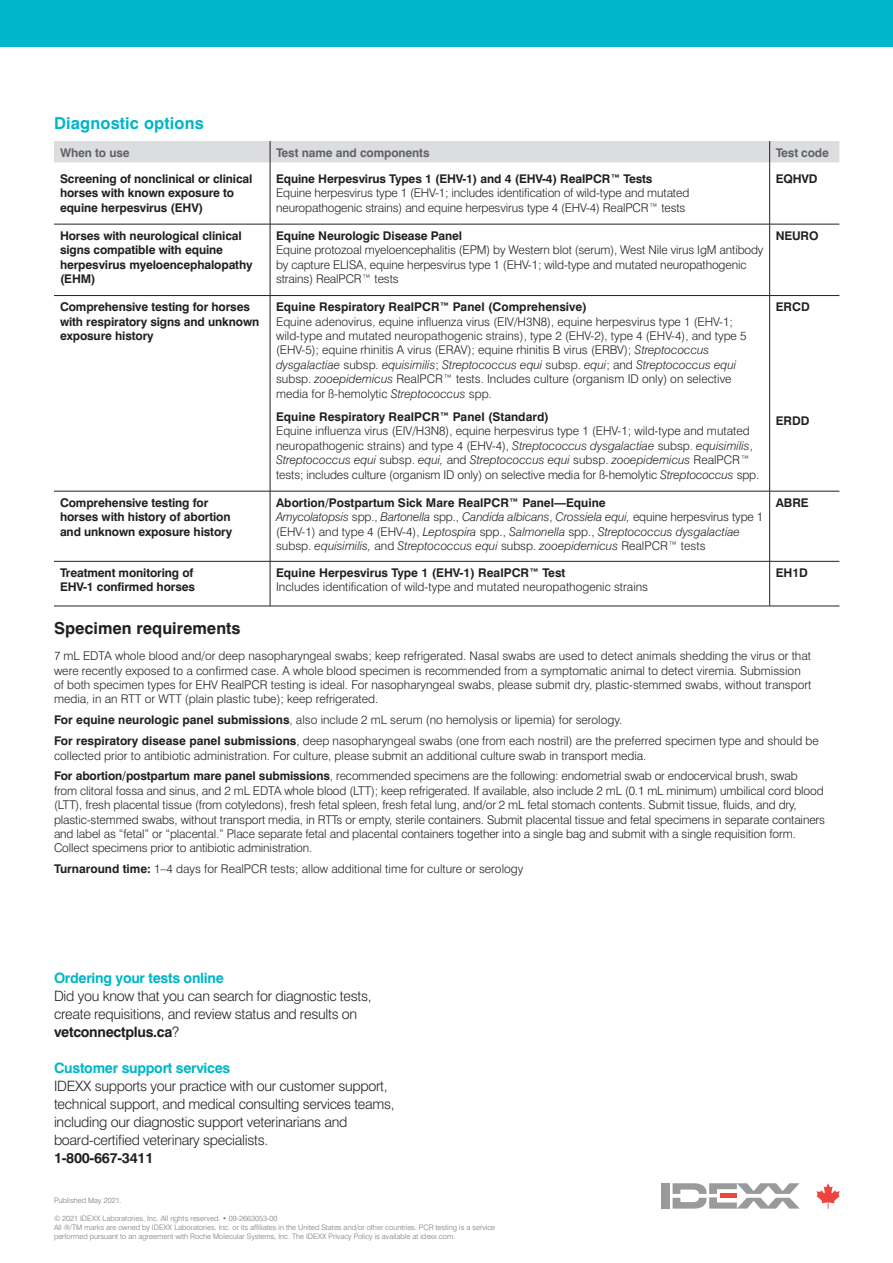
<style>
.page{position:relative;width:893px;height:1263px;background:#fff}
.page>*{position:absolute;margin:0;border:0;box-sizing:border-box;transform-origin:0 0}
.t1{font:700 16.5px "Swiss 721 BT";color:#231f20}
.t2{font:700 16.5px "Swiss 721 BT";letter-spacing:.01em;color:#00b6c8}
.t3{font:300 14.25px/18px "Swiss 721 BT";letter-spacing:-.02em;color:#231f20}
.t4{font:700 14.25px "Swiss 721 BT";letter-spacing:-.02em;color:#00b6c8}
.t5{font:700 14.25px "Swiss 721 BT";letter-spacing:-.02em;color:#231f20}
.t6{font:300 12px/14.4px "Swiss 721 BT";color:#231f20}
.t7{font:700 12px/14.4px "Swiss 721 BT";letter-spacing:-.01em;color:#231f20}
.t8{font:italic 300 12px/14.4px "Swiss 721 BT";color:#231f20}
.t9{font:700 12px "Swiss 721 BT";letter-spacing:-.01em;color:#636366}
.t10{font:300 7.5px/9px "Swiss 721 BT";color:#76787b}
.s1{font-style:italic}
.s2{font-weight:700;font-style:normal}
.s3{font-style:normal}
.s4{font-weight:700}
</style>
<div class="page">
<div style="left:0;top:0;width:893px;height:47px;background:#00b6c8"></div>
<hr style="left:270px;top:167px;width:1px;height:57px;background:#231f20">
<hr style="left:769px;top:167px;width:1px;height:57px;background:#231f20">
<hr style="left:54px;top:224px;width:216px;height:1px;background:#231f20">
<hr style="left:270px;top:224px;width:500px;height:1px;background:#231f20">
<hr style="left:270px;top:224px;width:1px;height:71px;background:#231f20">
<hr style="left:770px;top:224px;width:69px;height:1px;background:#231f20">
<hr style="left:769px;top:224px;width:1px;height:71px;background:#231f20">
<hr style="left:54px;top:295px;width:216px;height:1px;background:#231f20">
<hr style="left:270px;top:295px;width:500px;height:1px;background:#231f20">
<hr style="left:270px;top:296px;width:1px;height:195px;background:#231f20">
<hr style="left:770px;top:295px;width:69px;height:1px;background:#231f20">
<hr style="left:769px;top:296px;width:1px;height:195px;background:#231f20">
<hr style="left:54px;top:491px;width:216px;height:1px;background:#231f20">
<hr style="left:270px;top:491px;width:500px;height:1px;background:#231f20">
<hr style="left:270px;top:491px;width:1px;height:70px;background:#231f20">
<hr style="left:770px;top:491px;width:69px;height:1px;background:#231f20">
<hr style="left:769px;top:491px;width:1px;height:70px;background:#231f20">
<hr style="left:54px;top:561px;width:216px;height:1px;background:#231f20">
<hr style="left:270px;top:561px;width:500px;height:1px;background:#231f20">
<hr style="left:270px;top:561px;width:1px;height:45px;background:#231f20">
<hr style="left:770px;top:561px;width:69px;height:1px;background:#231f20">
<hr style="left:769px;top:561px;width:1px;height:45px;background:#231f20">
<hr style="left:54px;top:606px;width:216px;height:1px;background:#231f20">
<hr style="left:270px;top:606px;width:500px;height:1px;background:#231f20">
<hr style="left:770px;top:606px;width:69px;height:1px;background:#231f20">
<svg style="left:54px;top:141px;width:785px;height:26px"></svg>
<svg style="left:816px;top:1183px;width:24px;height:25px"></svg>
<div style="left:661px;top:1183px;width:8px;height:25px;background:#989a9b"></div>
<svg style="left:673px;top:1183px;width:127px;height:25px"></svg>
<h1 class="t2" style="left:54px;top:113px;width:151px">Diagnostic options</h1>
<p class="t9" style="left:60px;top:145px;width:71px">When to use</p>
<p class="t9" style="left:276px;top:145px;width:155px">Test name and components</p>
<p class="t9" style="left:776px;top:145px;width:55px">Test code</p>
<p class="t7" style="left:60px;top:171px;width:194px">Screening of nonclinical or clinical horses with known exposure to equine herpesvirus (EHV)</p>
<p class="t7" style="left:276px;top:171px;width:378px">Equine Herpesvirus Types 1 (EHV-1) and 4 (EHV-4) RealPCR™ Tests</p>
<p class="t7" style="left:776px;top:171px;width:43px">EQHVD</p>
<p class="t6" style="left:276px;top:186px;width:415px">Equine herpesvirus type 1 (EHV-1; includes identification of wild-type and mutated neuropathogenic strains) and equine herpesvirus type 4 (EHV-4) RealPCR™ tests</p>
<p class="t7" style="left:60px;top:228px;width:194px">Horses with neurological clinical signs compatible with equine herpesvirus myeloencephalopathy (EHM)</p>
<p class="t7" style="left:276px;top:228px;width:188px">Equine Neurologic Disease Panel</p>
<p class="t6" style="left:276px;top:243px;width:489px">Equine protozoal myeloencephalitis (EPM) by Western blot (serum), West Nile virus IgM antibody by capture ELISA, equine herpesvirus type 1 (EHV-1; wild-type and mutated neuropathogenic strains) RealPCR™ tests</p>
<p class="t7" style="left:60px;top:300px;width:201px">Comprehensive testing for horses with respiratory signs and unknown exposure history</p>
<p class="t7" style="left:276px;top:300px;width:312px">Equine Respiratory RealPCR™ Panel (Comprehensive)</p>
<p class="t6" style="left:276px;top:314px;width:472px">Equine adenovirus, equine influenza virus (EIV/H3N8), equine herpesvirus type 1 (EHV-1; wild-type and mutated neuropathogenic strains), type 2 (EHV-2), type 4 (EHV-4), and type 5 (EHV-5); equine rhinitis A virus (ERAV); equine rhinitis B virus (ERBV); <span class="s1">Streptococcus dysgalactiae</span> subsp. <span class="s1">equisimilis</span>; <span class="s1">Streptococcus equi</span> subsp. <span class="s1">equi</span>; and <span class="s1">Streptococcus equi </span>subsp. <span class="s1">zooepidemicus</span> RealPCR™ tests. Includes culture (organism ID only) on selective media for ß-hemolytic <span class="s1">Streptococcus</span> spp.</p>
<p class="t7" style="left:276px;top:409px;width:274px">Equine Respiratory RealPCR™ Panel (Standard)</p>
<p class="t6" style="left:276px;top:424px;width:485px">Equine influenza virus (EIV/H3N8), equine herpesvirus type 1 (EHV-1; wild-type and mutated neuropathogenic strains) and type 4 (EHV-4), <span class="s1">Streptococcus dysgalactiae</span> subsp. <span class="s1">equisimilis</span>, <span class="s1">Streptococcus equi</span> subsp. <span class="s1">equi,</span> and <span class="s1">Streptococcus equi</span> subsp. <span class="s1">zooepidemicus</span> RealPCR™ tests; includes culture (organism ID only) on selective media for ß-hemolytic <span class="s1">Streptococcus</span> spp.</p>
<p class="t7" style="left:776px;top:228px;width:44px">NEURO</p>
<p class="t7" style="left:776px;top:300px;width:36px">ERCD</p>
<p class="t7" style="left:776px;top:413px;width:35px">ERDD</p>
<p class="t7" style="left:60px;top:495px;width:174px">Comprehensive testing for horses with history of abortion and unknown exposure history</p>
<p class="t8" style="left:276px;top:495px;width:489px"><span class="s2">Abortion/Postpartum Sick Mare RealPCR™ Panel—Equine<br></span>Amycolatopsis <span class="s3">spp.,</span> Bartonella <span class="s3">spp.,</span> Candida albicans<span class="s3">,</span> Crossiela equi, <span class="s3">equine herpesvirus type 1 (EHV-1) and type 4 (EHV-4),</span> Leptospira <span class="s3">spp.,</span> Salmonella <span class="s3">spp.,</span> Streptococcus dysgalactiae <span class="s3">subsp.</span> equisimilis, <span class="s3">and</span> Streptococcus equi <span class="s3">subsp.</span> zooepidemicus <span class="s3">RealPCR™ tests</span></p>
<p class="t7" style="left:776px;top:495px;width:35px">ABRE</p>
<p class="t7" style="left:60px;top:565px;width:137px">Treatment monitoring of<br>EHV-1 confirmed horses</p>
<p class="t7" style="left:276px;top:565px;width:291px">Equine Herpesvirus Type 1 (EHV-1) RealPCR™ Test</p>
<p class="t7" style="left:776px;top:565px;width:34px">EH1D</p>
<p class="t6" style="left:276px;top:580px;width:374px">Includes identification of wild-type and mutated neuropathogenic strains</p>
<h1 class="t1" style="left:54px;top:618px;width:188px">Specimen requirements</h1>
<p class="t6" style="left:54px;top:648px;width:759px">7 mL EDTA whole blood and/or deep nasopharyngeal swabs; keep refrigerated. Nasal swabs are used to detect animals shedding the virus or that were recently exposed to a confirmed case. A whole blood specimen is recommended from a symptomatic animal to detect viremia. Submission of both specimen types for EHV RealPCR testing is ideal. For nasopharyngeal swabs, please submit dry, plastic-stemmed swabs, without transport media, in an RTT or WTT (plain plastic tube); keep refrigerated.</p>
<p class="t6" style="left:54px;top:709px;width:766px;line-height:20.9px"><span class="s4">For equine neurologic panel submissions</span>, also include 2 mL serum (no hemolysis or lipemia) for serology.<br><span class="s4">For respiratory disease panel submissions</span>, deep nasopharyngeal swabs (one from each nostril) are the preferred specimen type and should be</p>
<p class="t6" style="left:54px;top:745px;width:745px;line-height:20.9px">collected prior to antibiotic administration. For culture, please submit an additional culture swab in transport media.<br><span class="s4">For abortion/postpartum mare panel submissions</span>, recommended specimens are the following: endometrial swab or endocervical brush, swab</p>
<p class="t6" style="left:54px;top:783px;width:772px">from clitoral fossa and sinus, and 2 mL EDTA whole blood (LTT); keep refrigerated. If available, also include 2 mL (0.1 mL minimum) umbilical cord blood (LTT), fresh placental tissue (from cotyledons), fresh fetal spleen, fresh fetal lung, and/or 2 mL fetal stomach contents. Submit tissue, fluids, and dry, plastic-stemmed swabs, without transport media, in RTTs or empty, sterile containers. Submit placental tissue and fetal specimens in separate containers and label as “fetal” or “placental.” Place separate fetal and placental containers together into a single bag and submit with a single requisition form.<br>Collect specimens prior to antibiotic administration.</p>
<p class="t6" style="left:54px;top:862px;width:471px"><span class="s4">Turnaround time:</span> 1–4 days for RealPCR tests; allow additional time for culture or serology</p>
<p class="t4" style="left:54px;top:969px;width:171px">Ordering your tests online</p>
<p class="t3" style="left:54px;top:986px;width:319px">Did you know that you can search for diagnostic tests, create requisitions, and review status and results on <span class="s4">vetconnectplus.ca</span>?</p>
<p class="t4" style="left:54px;top:1059px;width:178px">Customer support services</p>
<p class="t3" style="left:54px;top:1076px;width:342px">IDEXX supports your practice with our customer support, technical support, and medical consulting services teams, including our diagnostic support veterinarians and board-certified veterinary specialists.</p>
<p class="t5" style="left:54px;top:1149px;width:101px">1-800-667-3411</p>
<p class="t10" style="left:54px;top:1196px;width:69px">Published May 2021.</p>
<p class="t10" style="left:54px;top:1214px;width:443px">© 2021 IDEXX Laboratories, Inc. All rights reserved. • 09-2663053-00<br>All ®/TM marks are owned by IDEXX Laboratories, Inc. or its affiliates in the United States and/or other countries. PCR testing is a service performed pursuant to an agreement with Roche Molecular Systems, Inc. The IDEXX Privacy Policy is available at idexx.com.</p>
</div>
